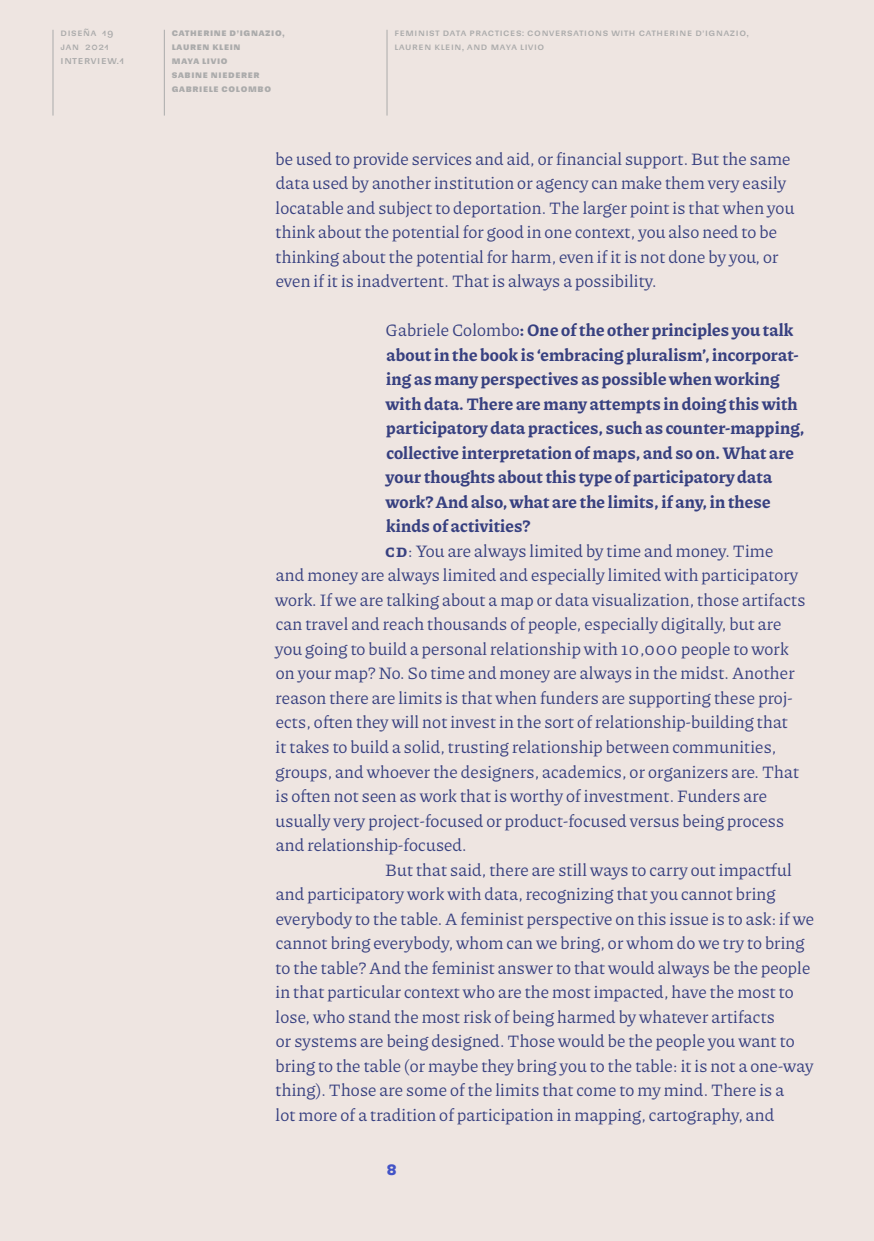
<style>
.page{position:relative;width:874px;height:1241px;background:#fff}
.page>*{position:absolute;margin:0;border:0;box-sizing:border-box;transform-origin:0 0}
.Answer{font:17.5px/24.5px "Piazzolla";letter-spacing:.01em;color:#374080}
.Answer_Names{font:17.5px/24.5px "Piazzolla";letter-spacing:.01em;color:#374080}
.Question{font:700 17.5px/24.5px "Piazzolla";letter-spacing:.01em;color:#374080}
.t1{font:700 14px "Sudamerican Grotesk";color:#4354c7}
.t2{font:10.5px "Sudamerican Grotesk";color:#ababab}
.t3{font:9.62px/14px "Sudamerican Grotesk";letter-spacing:.07em;color:#ababab}
.t4{font:700 9.62px/14px "Sudamerican Grotesk";letter-spacing:.07em;color:#ababab}
.s1{font-weight:400}
.s2{font-weight:700}
</style>
<div class="page">
<div style="left:0;top:0;width:873px;height:1240px;background:#eee5e1"></div>
<hr style="left:52px;top:30px;width:1px;height:85px;background:#ababab">
<hr style="left:164px;top:30px;width:1px;height:85px;background:#ababab">
<hr style="left:386px;top:30px;width:1px;height:85px;background:#ababab">
<p class="t3" style="left:60px;top:25px;width:54px">Diseña 19 jan 2021</p>
<p class="t2" style="left:60px;top:52px;width:65px">I nterview.1</p>
<p class="t4" style="left:172px;top:25px;width:114px">CATHERINE D’IGNAZIO,<br>LAUREN KLEIN<br>MAYA LIVIO<br>SABINE NIEDERER<br>GABRIELE COLOMBO</p>
<p class="t3" style="left:394px;top:25px;width:355px">Feminist Data Practices: Conversations with Catherine D’I gnazio,<br>Lauren Klein, and Maya Livio</p>
<p class="Answer" style="left:275px;top:146px;width:520px">be used to provide services and aid, or financial support. But the same data used by another institution or agency can make them very easily locatable and subject to deportation. The larger point is that when you think about the potential for good in one context, you also need to be thinking about the potential for harm, even if it is not done by you, or even if it is inadvertent. That is always a possibility.</p>
<p class="Question" style="left:385px;top:317px;width:420px"><span class="s1">Gabriele Colombo</span>: One of the other principles you talk about in the book is ‘embracing pluralism’, incorporat&shy;ing as many perspectives as possible when working with data. There are many attempts in doing this with participatory data practices, such as counter-mapping, collective interpretation of maps, and so on. What are your thoughts about this type of participatory data work? And also, what are the limits, if any, in these kinds of activities?</p>
<p class="Answer_Names" style="left:275px;top:538px;width:531px;text-indent:110px"><span class="s2">CD</span>: You are always limited by time and money. Time and money are always limited and especially limited with participatory work. If we are talking about a map or data visualization, those artifacts can travel and reach thousands of people, especially digitally, but are you going to build a personal relationship with 10,000 people to work on your map? No. So time and money are always in the midst. Another reason there are limits is that when funders are supporting these proj&shy;ects, often they will not invest in the sort of relationship-building that<br>it takes to build a solid, trusting relationship between communities, groups, and whoever the designers, academics, or organizers are. That is often not seen as work that is worthy of investment. Funders are usually very project-focused or product-focused versus being process and relationship-focused.</p>
<p class="Answer" style="left:275px;top:856px;width:540px;text-indent:109px">But that said, there are still ways to carry out impactful and participatory work with data, recognizing that you cannot bring everybody to the table. A feminist perspective on this issue is to ask: if we cannot bring everybody, whom can we bring, or whom do we try to bring to the table? And the feminist answer to that would always be the people in that particular context who are the most impacted, have the most to lose, who stand the most risk of being harmed by whatever artifacts<br>or systems are being designed. Those would be the people you want to bring to the table (or maybe they bring you to the table: it is not a one-way thing). Those are some of the limits that come to my mind. There is a<br>lot more of a tradition of participation in mapping, cartography, and</p>
<p class="t1" style="left:386px;top:1158px;width:12px">8</p>
</div>
